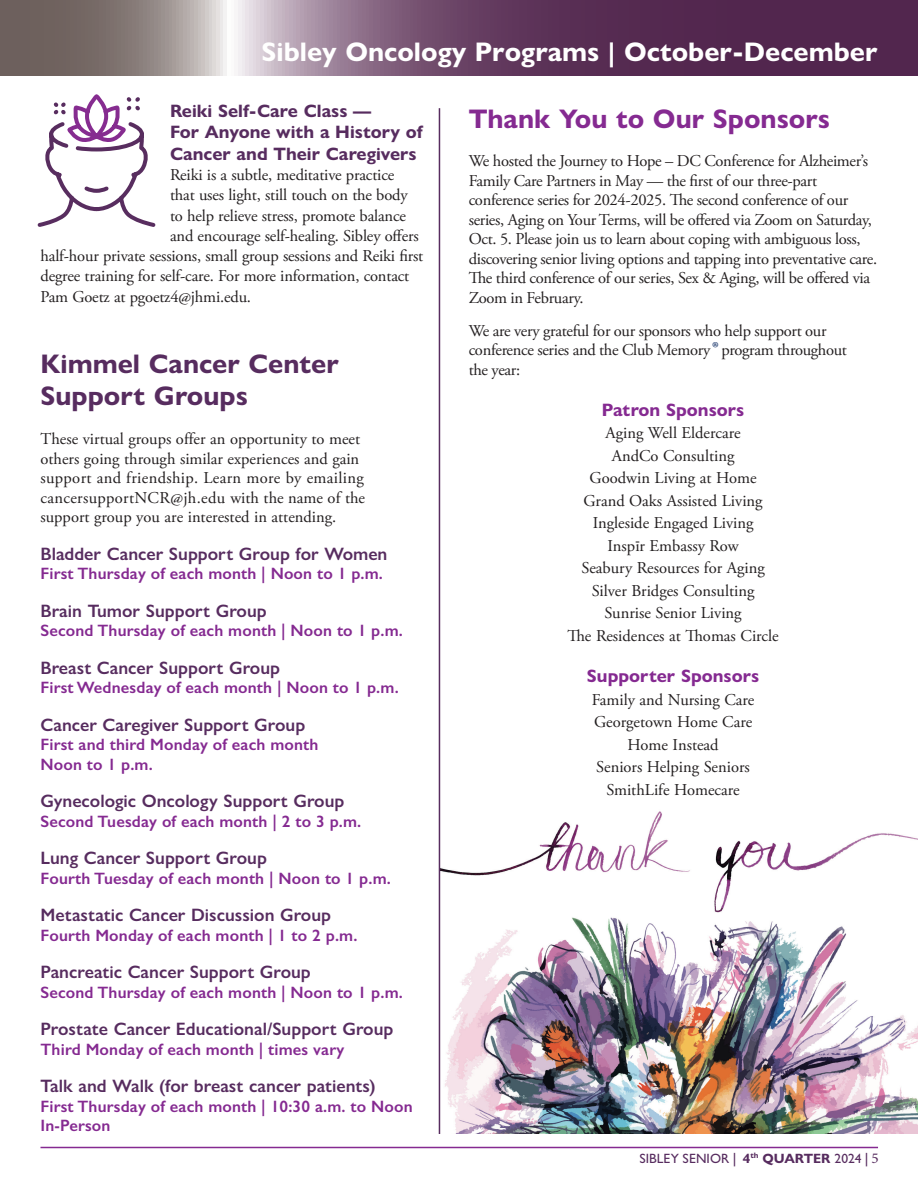
<style>
.page{position:relative;width:918px;height:1188px;background:#fff}
.page>*{position:absolute;margin:0;border:0;box-sizing:border-box;transform-origin:0 0}
.t1{font:700 27px "Gill Sans Nova";color:#fff}
.t2{font:700 27px/32.4px "Gill Sans Nova";color:#572c5f}
.t3{font:700 27px "Gill Sans Nova";color:#852a91}
.t4{font:600 18px "Gill Sans Nova";color:#572c5f}
.t5{font:700 18px/21.6px "Gill Sans Nova";color:#572c5f}
.t6{font:700 18px "Gill Sans Nova";color:#852a91}
.t7{font:16.5px/19.5px "Adobe Garamond Pro";letter-spacing:-.01em;color:#231f20}
.t8{font:600 16.5px/19.5px "Gill Sans";letter-spacing:.01em;color:#852a91}
.t9{font:500 13.5px "Gill Sans Nova";color:#572c5f}
.s1{font-weight:700;font-size:19.2px;color:#1b376c}
.s2{font-family:"Minion Pro";font-weight:700}
.s3{font-weight:700}
.s4{font-family:"Minion Pro";font-weight:400;font-size:15px}
</style>
<div class="page">
<svg style="left:0;top:0;width:918px;height:76px;background:#775970"></svg>
<hr style="left:40px;top:1147px;width:838px;height:1px;background:#852a91">
<img style="left:440px;top:797px;width:478px;height:337px">
<hr style="left:439px;top:108px;width:1px;height:1026px;background:#572c5f">
<svg style="left:37px;top:94px;width:119px;height:133px"></svg>
<h1 class="t1" style="left:262px;top:35px;width:617px">Sibley Oncology Programs | October-December</h1>
<p class="t5" style="left:170px;top:100px;width:255px">Reiki Self-Care Class —<br>For Anyone with a History of<br>Cancer and Their Caregivers</p>
<p class="t7" style="left:170px;top:166px;width:226px">Reiki is a subtle, meditative practice</p>
<p class="t7" style="left:170px;top:186px;width:239px">that uses light, still touch on the body</p>
<p class="t7" style="left:170px;top:206px;width:238px">to help relieve stress, promote balance</p>
<p class="t7" style="left:170px;top:227px;width:250px">and encourage self-healing. Sibley offers</p>
<p class="t7" style="left:41px;top:247px;width:384px">half-hour private sessions, small group sessions and Reiki first</p>
<p class="t7" style="left:41px;top:267px;width:370px">degree training for self-care. For more information, contact</p>
<p class="t7" style="left:41px;top:287px;width:212px">Pam Goetz at pgoetz4@jhmi.edu.</p>
<h1 class="t2" style="left:40px;top:348px;width:300px">Kimmel Cancer Center<br>Support Groups</h1>
<p class="t7" style="left:40px;top:430px;width:326px">These virtual groups offer an opportunity to meet others going through similar experiences and gain support and friendship. Learn more by emailing cancersupportNCR@jh.edu with the name of the support group you are interested in attending.</p>
<p class="t4" style="left:40px;top:543px;width:348px">Bladder Cancer Support Group for Women</p>
<p class="t8" style="left:40px;top:564px;width:344px">First Thursday of each month | Noon to 1 p.m.</p>
<p class="t4" style="left:40px;top:600px;width:228px">Brain Tumor Support Group</p>
<p class="t8" style="left:40px;top:621px;width:364px">Second Thursday of each month | Noon to 1 p.m.</p>
<p class="t4" style="left:40px;top:657px;width:241px">Breast Cancer Support Group</p>
<p class="t8" style="left:40px;top:678px;width:360px">First Wednesday of each month | Noon to 1 p.m.</p>
<p class="t4" style="left:40px;top:714px;width:266px">Cancer Caregiver Support Group</p>
<p class="t8" style="left:40px;top:735px;width:279px">First and third Monday of each month<br>Noon to 1 p.m.</p>
<p class="t4" style="left:40px;top:790px;width:305px">Gynecologic Oncology Support Group</p>
<p class="t8" style="left:40px;top:812px;width:322px">Second Tuesday of each month | 2 to 3 p.m.</p>
<p class="t4" style="left:40px;top:847px;width:228px">Lung Cancer Support Group</p>
<p class="t8" style="left:40px;top:869px;width:352px">Fourth Tuesday of each month | Noon to 1 p.m.</p>
<p class="t4" style="left:40px;top:904px;width:292px">Metastatic Cancer Discussion Group</p>
<p class="t8" style="left:40px;top:926px;width:318px">Fourth Monday of each month | 1 to 2 p.m.</p>
<p class="t4" style="left:40px;top:961px;width:272px">Pancreatic Cancer Support Group</p>
<p class="t8" style="left:40px;top:983px;width:364px">Second Thursday of each month | Noon to 1 p.m.</p>
<p class="t4" style="left:40px;top:1018px;width:354px">Prostate Cancer Educational/Support Group</p>
<p class="t8" style="left:40px;top:1040px;width:305px">Third Monday of each month | times vary</p>
<p class="t4" style="left:40px;top:1075px;width:337px">Talk and Walk (for breast cancer patients)</p>
<p class="t8" style="left:40px;top:1097px;width:374px">First Thursday of each month | 10:30 a.m. to Noon<br>In-Person</p>
<h1 class="t3" style="left:469px;top:102px;width:363px">Thank You to Our Sponsors</h1>
<p class="t7" style="left:469px;top:152px;width:410px">We hosted the Journey to Hope – DC Conference for Alzheimer’s Family Care Partners in May — the first of our three-part conference series for 2024-2025. The second conference of our series, Aging on Your Terms, will be offered via Zoom on Saturday, Oct. 5. Please join us to learn about coping with ambiguous loss, discovering senior living options and tapping into preventative care.<br>The third conference of our series, Sex &amp; Aging, will be offered via Zoom in February.</p>
<p class="t7" style="left:469px;top:321px;width:380px">We are very grateful for our sponsors who help support our conference series and the Club Memory <span class="s1">®</span> program throughout the year:</p>
<p class="t6" style="left:602px;top:399px;width:144px">Patron Sponsors</p>
<p class="t7" style="left:567px;top:422px;width:213px;line-height:22.5px;text-align:center">Aging Well Eldercare<br>AndCo Consulting<br>Goodwin Living at Home<br>Grand Oaks Assisted Living<br>Ingleside Engaged Living<br>Inspīr Embassy Row<br>Seabury Resources for Aging<br>Silver Bridges Consulting<br>Sunrise Senior Living<br>The Residences at Thomas Circle</p>
<p class="t6" style="left:587px;top:665px;width:174px">Supporter Sponsors</p>
<p class="t7" style="left:592px;top:689px;width:164px;line-height:22.5px;text-align:center">Family and Nursing Care<br>Georgetown Home Care<br>Home Instead<br>Seniors Helping Seniors<br>SmithLife Homecare</p>
<p class="t9" style="left:639px;top:1150px;width:241px">SIBLEY SENIOR <span class="s2">|</span> <span class="s3">4</span><sup>th</sup> <span class="s3">QUARTER</span> 2024 <span class="s2">|</span> <span class="s4">5</span></p>
</div>
